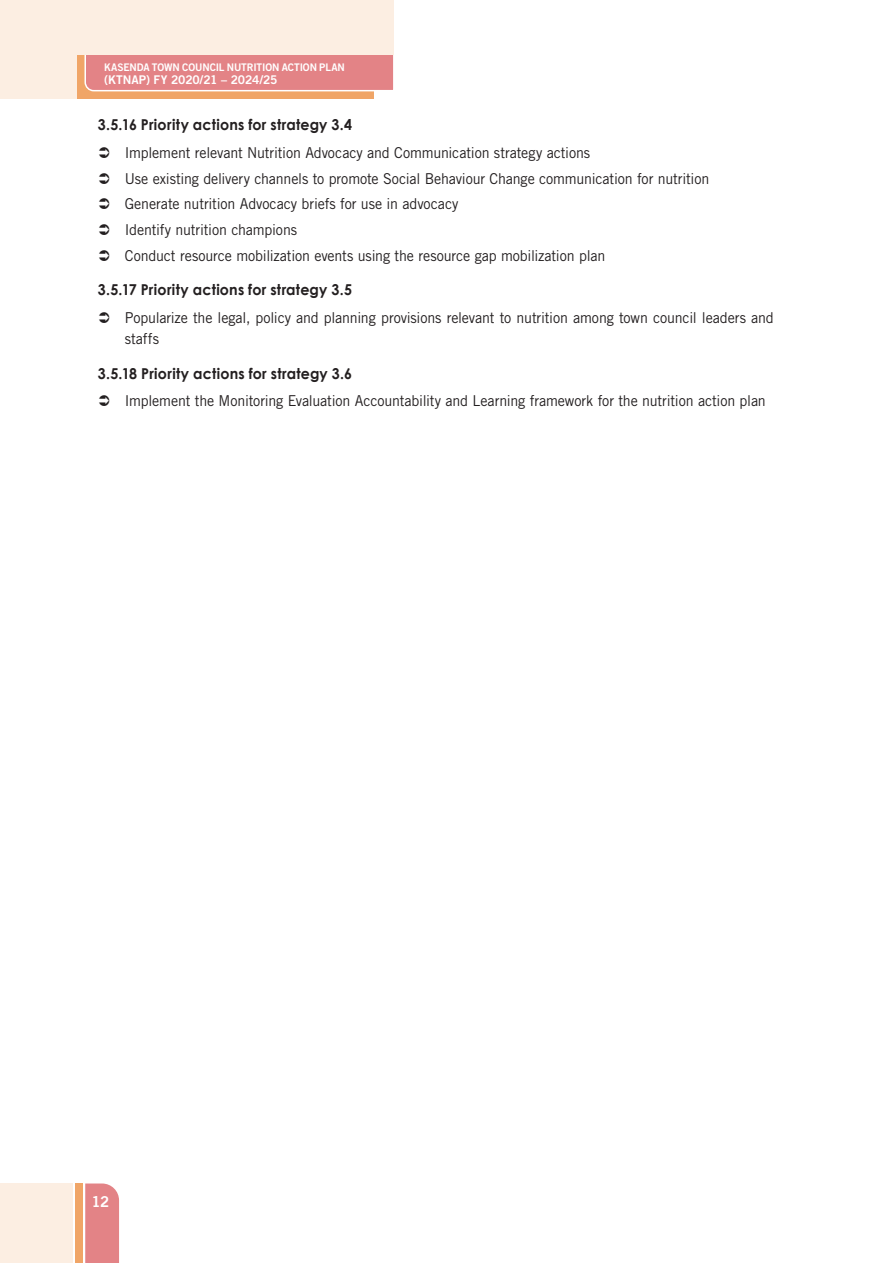
<style>
.page{position:relative;width:893px;height:1263px;background:#fff}
.page>*{position:absolute;margin:0;border:0;box-sizing:border-box;transform-origin:0 0}
.t1{font:15px/21.3px "Trade Gothic LT Std";letter-spacing:-.01em;color:#231f20;scale:.95 1}
.t2{font:700 15px "Century Gothic";letter-spacing:.015em;color:#231f20;scale:.95 1}
.t3{font:15px "Trade Gothic LT Std Bd 2";color:#fff}
.t4{font:12px "Trade Gothic LT Std Bd 2";letter-spacing:-.01em;color:#fff}
.t5{font:10.5px "Trade Gothic LT Std Bd 2";letter-spacing:-.01em;color:#fff}
</style>
<div class="page">
<div style="left:0;top:0;width:271px;height:98px;background:#fceee2"></div>
<div style="left:0;top:1183px;width:73px;height:80px;background:#fceee2"></div>
<div style="left:78px;top:0;width:296px;height:98px;background:#f0a567"></div>
<div style="left:75px;top:1183px;width:8px;height:80px;background:#f0a567"></div>
<div style="left:84px;top:55px;width:310px;height:37px;background:#e38386"></div>
<div style="left:85px;top:1183px;width:34px;height:80px;background:#e38386"></div>
<div style="left:0;top:0;width:394px;height:55px;background:#fceee2"></div>
<p class="t5" style="left:104px;top:61px;width:242px">KASENDA TOWN COUNCIL NUTRITION ACTION PLAN</p>
<p class="t4" style="left:104px;top:73px;width:175px">(KTNAP) FY 2020/21 – 2024/25</p>
<h2 class="t2" style="left:98px;top:113px;width:269px">3.5.16 Priority actions for strategy 3.4</h2>
<p class="t1" style="left:125px;top:142px;width:491px">Implement relevant Nutrition Advocacy and Communication strategy actions</p>
<p class="t1" style="left:125px;top:167px;width:617px">Use existing delivery channels to promote Social Behaviour Change communication for nutrition</p>
<p class="t1" style="left:125px;top:193px;width:353px">Generate nutrition Advocacy briefs for use in advocacy</p>
<p class="t1" style="left:125px;top:218px;width:183px">Identify nutrition champions</p>
<p class="t1" style="left:125px;top:245px;width:507px">Conduct resource mobilization events using the resource gap mobilization plan</p>
<h2 class="t2" style="left:98px;top:279px;width:269px">3.5.17 Priority actions for strategy 3.5</h2>
<p class="t1" style="left:125px;top:307px;width:685px">Popularize the legal, policy and planning provisions relevant to nutrition among town council leaders and staffs</p>
<h2 class="t2" style="left:98px;top:362px;width:269px">3.5.18 Priority actions for strategy 3.6</h2>
<p class="t1" style="left:125px;top:390px;width:676px">Implement the Monitoring Evaluation Accountability and Learning framework for the nutrition action plan</p>
<p class="t3" style="left:92px;top:1192px;width:19px">12</p>
</div>
